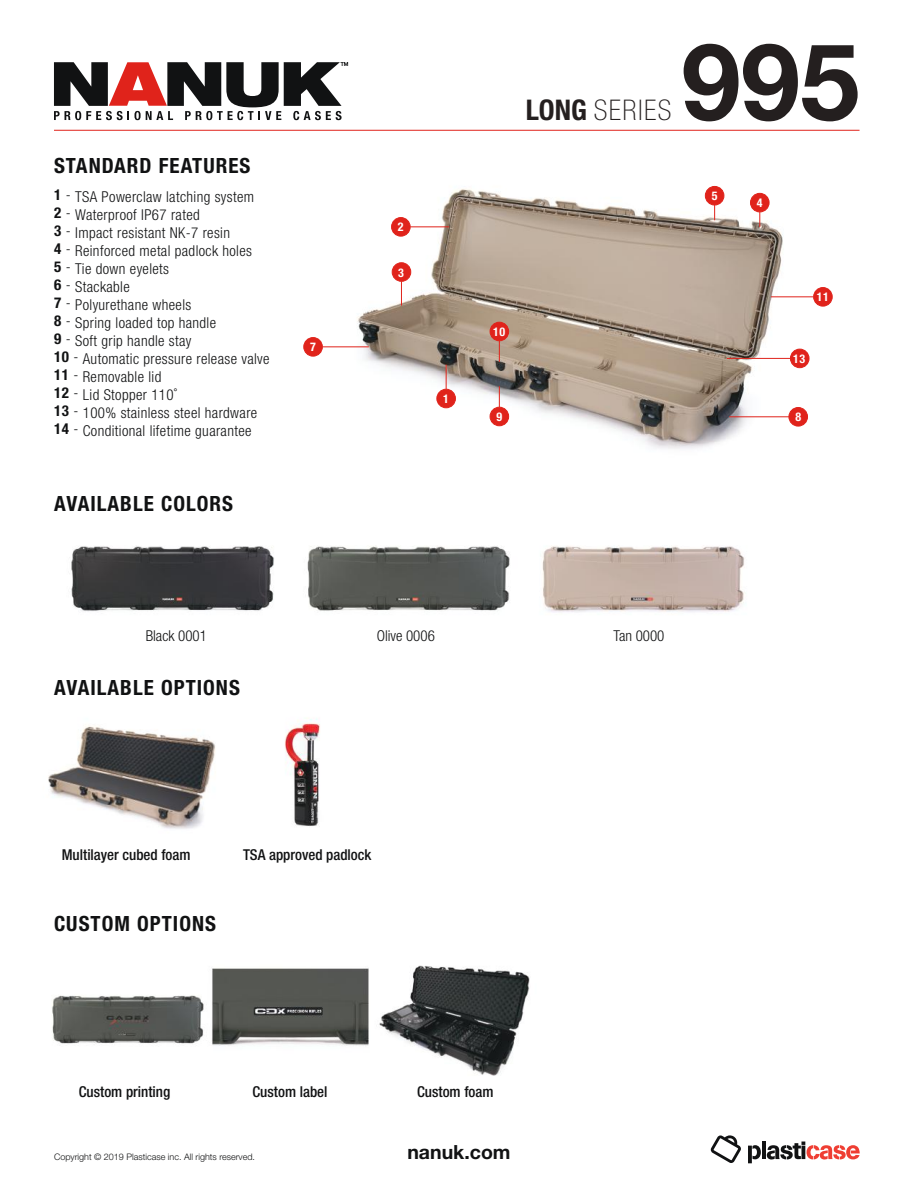
<style>
.page{position:relative;width:918px;height:1188px;background:#fff}
.page>*{position:absolute;margin:0;border:0;box-sizing:border-box;transform-origin:0 0}
.t1{font:700 106.8px "Helvetica Neue";color:#241f1f}
.t2{font:100 condensed 28.5px "Helvetica Neue LT Std";letter-spacing:.05em;color:#241f1f}
.t3{font:700 condensed 21px "Helvetica Neue LT Std";letter-spacing:.05em;color:#111213}
.t4{font:700 19.5px "Helvetica Neue LT Std";color:#111213}
.t5{font:300 condensed 15px/18px "Helvetica Neue LT Std";letter-spacing:.025em;color:#111213}
.t6{font:500 condensed 15px "Helvetica Neue LT Std";color:#111213}
.t7{font:300 condensed 15px "Helvetica Neue LT Std";color:#111213}
.t8{font:700 condensed 12px "Helvetica Neue LT Std";color:#fff}
.t9{font:300 9px "Helvetica Neue LT Std";color:#111213}
.s1{font-weight:700}
</style>
<div class="page">
<img style="left:71px;top:546px;width:674px;height:66px">
<hr style="left:54px;top:130px;width:806px;height:1px;background:#e0231b">
<svg style="left:748px;top:1145px;width:13px;height:18px"></svg>
<hr style="left:762px;top:1142px;width:4px;height:17px;background:#111213">
<svg style="left:767px;top:1142px;width:93px;height:18px"></svg>
<svg style="left:711px;top:1135px;width:30px;height:28px"></svg>
<svg style="left:54px;top:62px;width:294px;height:58px"></svg>
<img style="left:345px;top:185px;width:455px;height:264px">
<svg style="left:401px;top:282px;width:1px;height:24px"></svg>
<svg style="left:499px;top:386px;width:1px;height:21px"></svg>
<svg style="left:499px;top:341px;width:1px;height:21px"></svg>
<svg style="left:446px;top:365px;width:1px;height:24px"></svg>
<hr style="left:727px;top:358px;width:63px;height:1px;background:#e0231b">
<hr style="left:410px;top:226px;width:39px;height:1px;background:#e0231b">
<div style="left:392px;top:218px;width:18px;height:18px;background:#e0231b;border-radius:50%"></div>
<div style="left:391px;top:217px;width:20px;height:20px;border:1px solid #e0231b;border-radius:50%"></div>
<div style="left:392px;top:263px;width:19px;height:18px;background:#e0231b;border-radius:50%"></div>
<div style="left:392px;top:262px;width:19px;height:20px;border:1px solid #e0231b;border-radius:50%"></div>
<div style="left:490px;top:407px;width:19px;height:19px;background:#e0231b;border-radius:50%"></div>
<div style="left:490px;top:407px;width:19px;height:19px;border:1px solid #e0231b;border-radius:50%"></div>
<div style="left:790px;top:349px;width:19px;height:19px;background:#e0231b;border-radius:50%"></div>
<div style="left:790px;top:349px;width:19px;height:19px;border:1px solid #e0231b;border-radius:50%"></div>
<div style="left:437px;top:389px;width:18px;height:19px;background:#e0231b;border-radius:50%"></div>
<div style="left:436px;top:389px;width:20px;height:19px;border:1px solid #e0231b;border-radius:50%"></div>
<hr style="left:322px;top:346px;width:47px;height:1px;background:#e0231b">
<div style="left:304px;top:338px;width:18px;height:18px;background:#e0231b;border-radius:50%"></div>
<div style="left:303px;top:337px;width:20px;height:20px;border:1px solid #e0231b;border-radius:50%"></div>
<hr style="left:771px;top:296px;width:43px;height:1px;background:#e0231b">
<div style="left:814px;top:288px;width:18px;height:18px;background:#e0231b;border-radius:50%"></div>
<div style="left:813px;top:287px;width:20px;height:19px;border:1px solid #e0231b;border-radius:50%"></div>
<hr style="left:729px;top:416px;width:69px;height:1px;background:#e0231b">
<div style="left:789px;top:408px;width:19px;height:18px;background:#e0231b;border-radius:50%"></div>
<div style="left:789px;top:407px;width:19px;height:19px;border:1px solid #e0231b;border-radius:50%"></div>
<div style="left:490px;top:322px;width:19px;height:19px;background:#e0231b;border-radius:50%"></div>
<div style="left:490px;top:322px;width:19px;height:19px;border:1px solid #e0231b;border-radius:50%"></div>
<svg style="left:759px;top:212px;width:1px;height:15px"></svg>
<div style="left:751px;top:193px;width:18px;height:19px;background:#e0231b;border-radius:50%"></div>
<div style="left:750px;top:193px;width:19px;height:19px;border:1px solid #e0231b;border-radius:50%"></div>
<svg style="left:714px;top:205px;width:1px;height:15px"></svg>
<div style="left:705px;top:186px;width:19px;height:19px;background:#e0231b;border-radius:50%"></div>
<div style="left:705px;top:186px;width:19px;height:19px;border:1px solid #e0231b;border-radius:50%"></div>
<img style="left:52px;top:965px;width:478px;height:111px">
<img style="left:48px;top:718px;width:272px;height:111px">
<h3 class="t3" style="left:54px;top:153px;width:198px">STANDARD FEATURES</h3>
<p class="t5" style="left:54px;top:187px;width:217px"><span class="s1">1</span> - TSA Powerclaw latching system<br><span class="s1">2</span> - Waterproof IP67 rated<br><span class="s1">3</span> - Impact resistant NK-7 resin<br><span class="s1">4</span> - Reinforced metal padlock holes<br><span class="s1">5</span> - Tie down eyelets<br><span class="s1">6</span> - Stackable<br><span class="s1">7</span> - Polyurethane wheels<br><span class="s1">8</span> - Spring loaded top handle<br><span class="s1">9</span> - Soft grip handle stay<br><span class="s1">10</span> - Automatic pressure release valve<br><span class="s1">11</span> - Removable lid<br><span class="s1">12</span> - Lid Stopper 110˚<br><span class="s1">13</span> - 100% stainless steel hardware<br><span class="s1">14</span> - Conditional lifetime guarantee</p>
<h3 class="t3" style="left:54px;top:491px;width:181px">AVAILABLE COLORS</h3>
<p class="t8" style="left:310px;top:339px;width:7px">7</p>
<p class="t8" style="left:398px;top:219px;width:7px">2</p>
<p class="t8" style="left:398px;top:265px;width:7px">3</p>
<p class="t8" style="left:443px;top:391px;width:7px">1</p>
<h2 class="t2" style="left:526px;top:94px;width:147px"><span class="s1">LONG</span> SERIES</h2>
<h1 class="t1" style="left:681px;top:-2px;width:180px">995</h1>
<p class="t8" style="left:712px;top:188px;width:7px">5</p>
<p class="t8" style="left:757px;top:195px;width:7px">4</p>
<p class="t8" style="left:493px;top:324px;width:14px">10</p>
<p class="t8" style="left:817px;top:289px;width:14px">11</p>
<p class="t8" style="left:793px;top:351px;width:14px">13</p>
<p class="t8" style="left:496px;top:409px;width:7px">9</p>
<p class="t8" style="left:795px;top:409px;width:7px">8</p>
<p class="t7" style="left:146px;top:627px;width:63px">Black 0001</p>
<p class="t7" style="left:377px;top:627px;width:60px">Olive 0006</p>
<p class="t5" style="left:613px;top:627px;width:53px">Tan 0000</p>
<h3 class="t3" style="left:54px;top:675px;width:187px">AVAILABLE OPTIONS</h3>
<p class="t6" style="left:62px;top:846px;width:130px">Multilayer cubed foam</p>
<h3 class="t3" style="left:54px;top:911px;width:164px">CUSTOM OPTIONS</h3>
<p class="t6" style="left:243px;top:846px;width:130px">TSA approved padlock</p>
<p class="t6" style="left:79px;top:1083px;width:93px">Custom printing</p>
<p class="t6" style="left:253px;top:1083px;width:76px">Custom label</p>
<p class="t6" style="left:417px;top:1083px;width:78px">Custom foam</p>
<p class="t9" style="left:54px;top:1151px;width:203px">Copyright © 2019 Plasticase inc. All rights reserved.</p>
<h3 class="t4" style="left:407px;top:1140px;width:105px">nanuk.com</h3>
</div>
